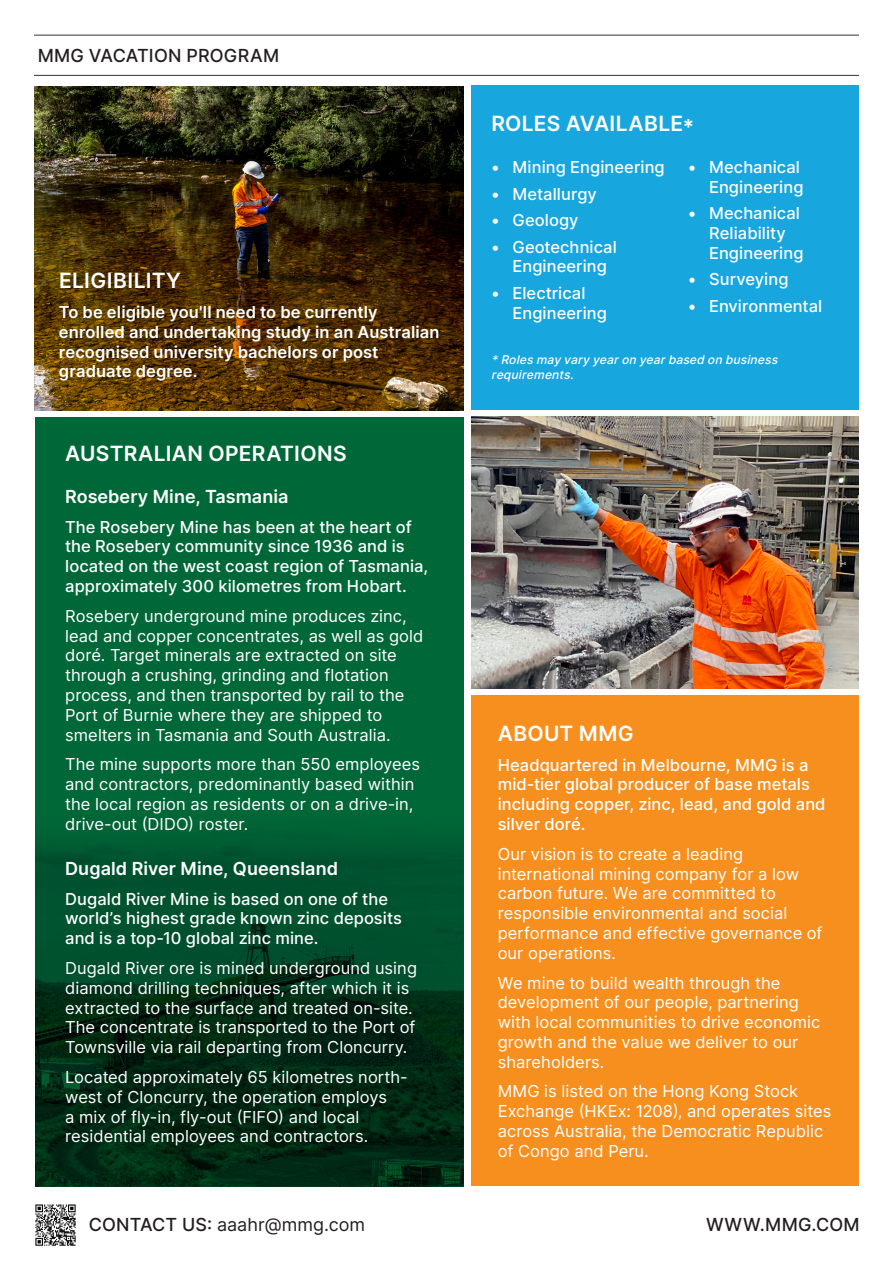
<style>
.page{position:relative;width:893px;height:1263px;background:#fff}
.page>*{position:absolute;margin:0;border:0;box-sizing:border-box;transform-origin:0 0}
.Number{font:600 21px "Inter";letter-spacing:.015em;color:#fff}
.Number-2{font:600 18px "Inter";letter-spacing:.005em;color:#fff}
.Number-3{font:500 18px "Inter";letter-spacing:.01em;color:#231f20}
.Number-4{font:18px "Inter";color:#231f20}
.Number-5{font:16.5px/19.8px "Inter";letter-spacing:.005em;color:#fff}
.Number-6{font:500 16.5px/19.8px "Inter";letter-spacing:.005em;color:#fff}
.Number-7{font:600 16.5px/19.8px "Inter";letter-spacing:.005em;color:#fff}
.Number-8{font:italic 500 12px/14.4px "Inter";color:#fff}
.s1{font-weight:500}
</style>
<div class="page">
<div style="left:471px;top:695px;width:388px;height:491px;background:#f78f1e"></div>
<div style="left:471px;top:86px;width:388px;height:324px;background:#18a6de"></div>
<svg style="left:35px;top:417px;width:428px;height:769px;background:#00522c"></svg>
<img style="left:35px;top:1204px;width:41px;height:41px">
<hr style="left:34px;top:35px;width:825px;height:1px;background:#231f20">
<hr style="left:34px;top:75px;width:825px;height:1px;background:#231f20">
<img style="left:34px;top:87px;width:429px;height:323px">
<img style="left:471px;top:417px;width:388px;height:271px">
<p class="Number-3" style="left:38px;top:42px;width:243px">MMG VACATION PROGRAM</p>
<p class="Number" style="left:59px;top:265px;width:123px">ELIGIBILITY</p>
<p class="Number-7" style="left:59px;top:302px;width:382px">To be eligible you'll need to be currently enrolled and undertaking study in an Australian recognised university bachelors or post graduate degree.</p>
<p class="Number" style="left:65px;top:438px;width:283px">AUSTRALIAN OPERATIONS</p>
<p class="Number-2" style="left:65px;top:483px;width:225px">Rosebery Mine, Tasmania</p>
<p class="Number-6" style="left:65px;top:516px;width:365px">The Rosebery Mine has been at the heart of the Rosebery community since 1936 and is located on the west coast region of Tasmania, approximately 300 kilometres from Hobart.</p>
<p class="Number-5" style="left:65px;top:605px;width:360px">Rosebery underground mine produces zinc, lead and copper concentrates, as well as gold doré. Target minerals are extracted on site through a crushing, grinding and flotation process, and then transported by rail to the Port of Burnie where they are shipped to smelters in Tasmania and South Australia.</p>
<p class="Number-5" style="left:65px;top:754px;width:356px">The mine supports more than 550 employees and contractors, predominantly based within the local region as residents or on a drive-in, drive-out (DIDO) roster.</p>
<p class="Number-2" style="left:65px;top:855px;width:274px">Dugald River Mine, Queensland</p>
<p class="Number-6" style="left:65px;top:888px;width:338px">Dugald River Mine is based on one of the world’s highest grade known zinc deposits and is a top-10 global zinc mine.</p>
<p class="Number-5" style="left:65px;top:958px;width:353px">Dugald River ore is mined underground using diamond drilling techniques, after which it is extracted to the surface and treated on-site.<br>The concentrate is transported to the Port of Townsville via rail departing from Cloncurry.</p>
<p class="Number-5" style="left:65px;top:1067px;width:344px">Located approximately 65 kilometres north&shy;west of Cloncurry, the operation employs<br>a mix of fly-in, fly-out (FIFO) and local residential employees and contractors.</p>
<p class="Number" style="left:491px;top:108px;width:204px">ROLES AVAILABLE*</p>
<p class="Number-6" style="left:491px;top:157px;width:175px">• Mining Engineering</p>
<p class="Number-6" style="left:491px;top:183px;width:107px">• Metallurgy</p>
<p class="Number-6" style="left:491px;top:210px;width:89px">• Geology</p>
<p class="Number-6" style="left:513px;top:236px;width:106px;text-indent:-21px">• Geotechnical<br>Engineering</p>
<p class="Number-6" style="left:513px;top:283px;width:96px;text-indent:-21px">• Electrical<br>Engineering</p>
<p class="Number-6" style="left:688px;top:157px;width:117px;text-align:right">• Mechanical<br>Engineering</p>
<p class="Number-6" style="left:709px;top:203px;width:96px;text-indent:-21px">• Mechanical<br>Reliability<br>Engineering</p>
<p class="Number-6" style="left:688px;top:269px;width:102px">• Surveying</p>
<p class="Number-6" style="left:688px;top:296px;width:136px">• Environmental</p>
<p class="Number-8" style="left:491px;top:353px;width:291px">*Rolesmay vary yearon yearbased on business requirements.</p>
<p class="Number" style="left:498px;top:718px;width:137px">ABOUT MMG</p>
<p class="Number-6" style="left:498px;top:754px;width:329px">Headquartered in Melbourne, MMG is a mid-tier global producer of base metals including copper, zinc, lead, and gold and silver doré.</p>
<p class="Number-5" style="left:498px;top:843px;width:326px">Our vision is to create a leading international mining company for a low carbon future. We are committed to responsible environmental and social performance and effective governance of our operations.</p>
<p class="Number-5" style="left:498px;top:972px;width:324px">We mine to build wealth through the development of our people, partnering with local communities to drive economic growth and the value we deliver to our shareholders.</p>
<p class="Number-5" style="left:498px;top:1081px;width:335px">MMG is listed on the Hong Kong Stock Exchange (HKEx: 1208), and operates sites across Australia, the Democratic Republic of Congo and Peru.</p>
<p class="Number-4" style="left:89px;top:1211px;width:278px"><span class="s1">CONTACT US:</span> aaahr@mmg.com</p>
<p class="Number-3" style="left:706px;top:1211px;width:155px">WWW.MMG.COM</p>
</div>
